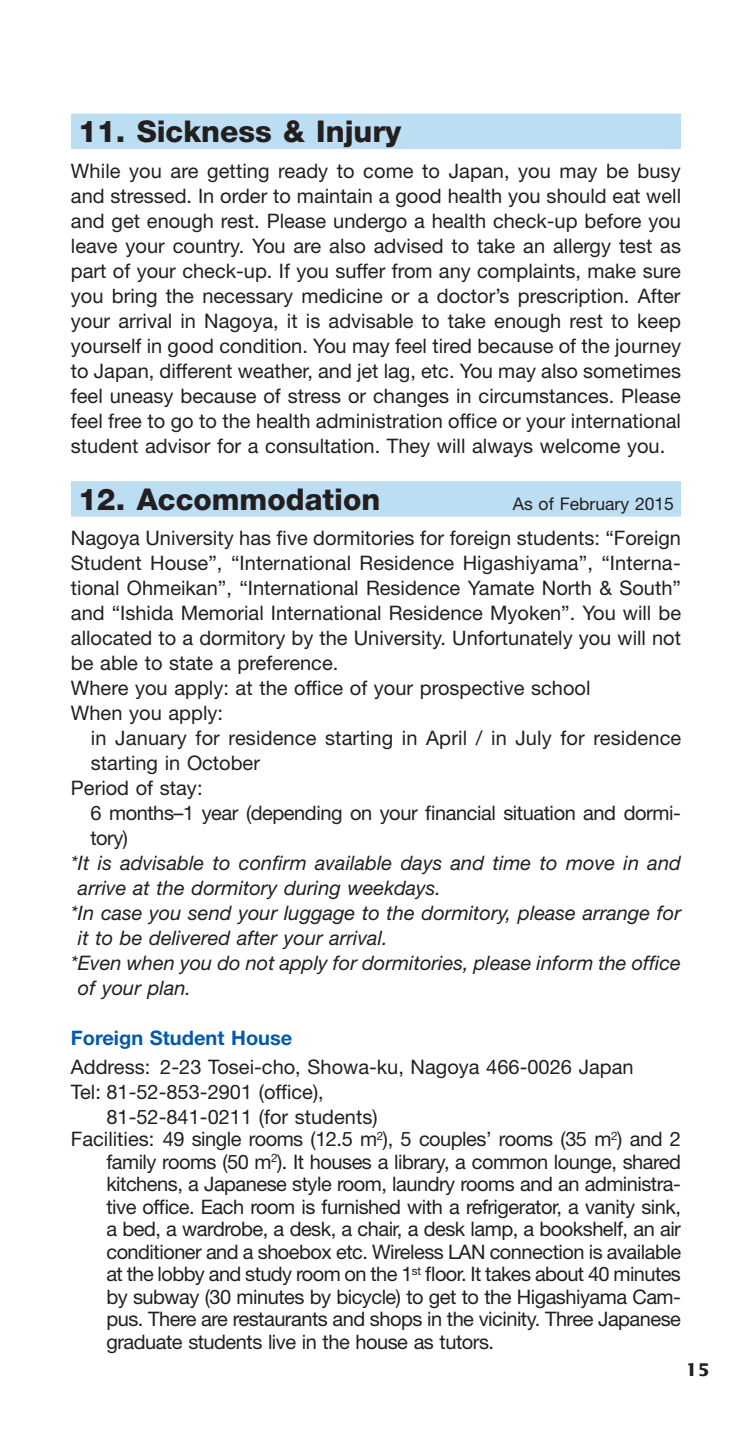
<style>
.page{position:relative;width:752px;height:1432px;background:#fff}
.page>*{position:absolute;margin:0;border:0;box-sizing:border-box;transform-origin:0 0}
.t1{font:800 30px "Helvetica Neue LT Std";color:#231f20}
.t2{font:20px/25px "Helvetica Neue LT Std";color:#231f20;text-align:justify}
.t3{font:italic 20px "Helvetica Neue LT Std";color:#231f20}
.t4{font:20px "Helvetica Neue LT Std";letter-spacing:-.02em;color:#231f20}
.t5{font:700 20px "Helvetica Neue LT Std";color:#015aaa}
.t6{font:17.5px "Helvetica Neue LT Std";color:#231f20}
.t7{font:700 17.5px "Lucida Sans Std";color:#231f20}
</style>
<div class="page">
<div style="left:71px;top:113px;width:609px;height:36px;background:#bcdef2"></div>
<div style="left:71px;top:481px;width:609px;height:35px;background:#bcdef2"></div>
<h1 class="t1" style="left:78px;top:113px;width:325px">11. Sickness &amp; Injury</h1>
<p class="t2" style="left:71px;top:158px;width:611px">While you are getting ready to come to Japan, you may be busy and stressed. In order to maintain a good health you should eat well and get enough rest. Please undergo a health check-up before you leave your country. You are also advised to take an allergy test as part of your check-up. If you suffer from any complaints, make sure you bring the necessary medicine or a doctor’s prescription. After your arrival in Nagoya, it is advisable to take enough rest to keep yourself in good condition. You may feel tired because of the journey to Japan, different weather, and jet lag, etc. You may also sometimes feel uneasy because of stress or changes in circumstances. Please feel free to go to the health administration office or your international student advisor for a consultation. They will always welcome you.</p>
<h1 class="t1" style="left:78px;top:481px;width:304px">12. Accommodation</h1>
<p class="t6" style="left:512px;top:493px;width:163px">As of February 2015</p>
<p class="t2" style="left:71px;top:525px;width:611px;text-align:left">Nagoya University has five dormitories for foreign students: “Foreign Student House”, “International Residence Higashiyama”, “Interna&shy;tional Ohmeikan”, “International Residence Yamate North &amp; South” and “Ishida Memorial International Residence Myoken”. You will be allocated to a dormitory by the University. Unfortunately you will not be able to state a preference.<br>Where you apply: at the office of your prospective school<br>When you apply:</p>
<p class="t2" style="left:91px;top:725px;width:591px">in January for residence starting in April / in July for residence</p>
<p class="t2" style="left:91px;top:750px;width:170px">starting in October</p>
<p class="t2" style="left:71px;top:775px;width:133px">Period of stay:</p>
<p class="t4" style="left:90px;top:801px;width:591px">6 months–1 year (depending on your financial situation and dormi-</p>
<p class="t2" style="left:90px;top:825px;width:39px">tory)</p>
<p class="t3" style="left:71px;top:851px;width:611px">*It is advisable to confirm available days and time to move in and</p>
<p class="t3" style="left:78px;top:876px;width:364px">arrive at the dormitory during weekdays.</p>
<p class="t3" style="left:71px;top:901px;width:611px">*In case you send your luggage to the dormitory, please arrange for</p>
<p class="t3" style="left:78px;top:926px;width:311px">it to be delivered after your arrival.</p>
<p class="t3" style="left:71px;top:951px;width:611px">*Even when you do not apply for dormitories, please inform the office</p>
<p class="t3" style="left:78px;top:976px;width:114px">of your plan.</p>
<p class="t5" style="left:71px;top:1025px;width:223px">Foreign Student House</p>
<p class="t2" style="left:71px;top:1054px;width:564px">Address: 2-23 Tosei-cho, Showa-ku, Nagoya 466-0026 Japan</p>
<p class="t2" style="left:71px;top:1079px;width:254px">Tel: 81-52-853-2901 (office),</p>
<p class="t2" style="left:106px;top:1104px;width:272px">81-52-841-0211 (for students)</p>
<p class="t2" style="left:106px;top:1127px;width:576px;line-height:22.5px;text-indent:-35px">Facilities: 49 single rooms (12.5 m<sup>2</sup>), 5 couples’ rooms (35 m<sup>2</sup>) and 2 family rooms (50 m<sup>2</sup>). It houses a library, a common lounge, shared kitchens, a Japanese style room, laundry rooms and an administra&shy;tive office. Each room is furnished with a refrigerator, a vanity sink, a bed, a wardrobe, a desk, a chair, a desk lamp, a bookshelf, an air conditioner and a shoebox etc. Wireless LAN connection is available at the lobby and study room on the 1<sup>st</sup> floor. It takes about 40 minutes by subway (30 minutes by bicycle) to get to the Higashiyama Cam&shy;pus. There are restaurants and shops in the vicinity. Three Japanese graduate students live in the house as tutors.</p>
<p class="t7" style="left:685px;top:1359px;width:26px">15</p>
</div>
